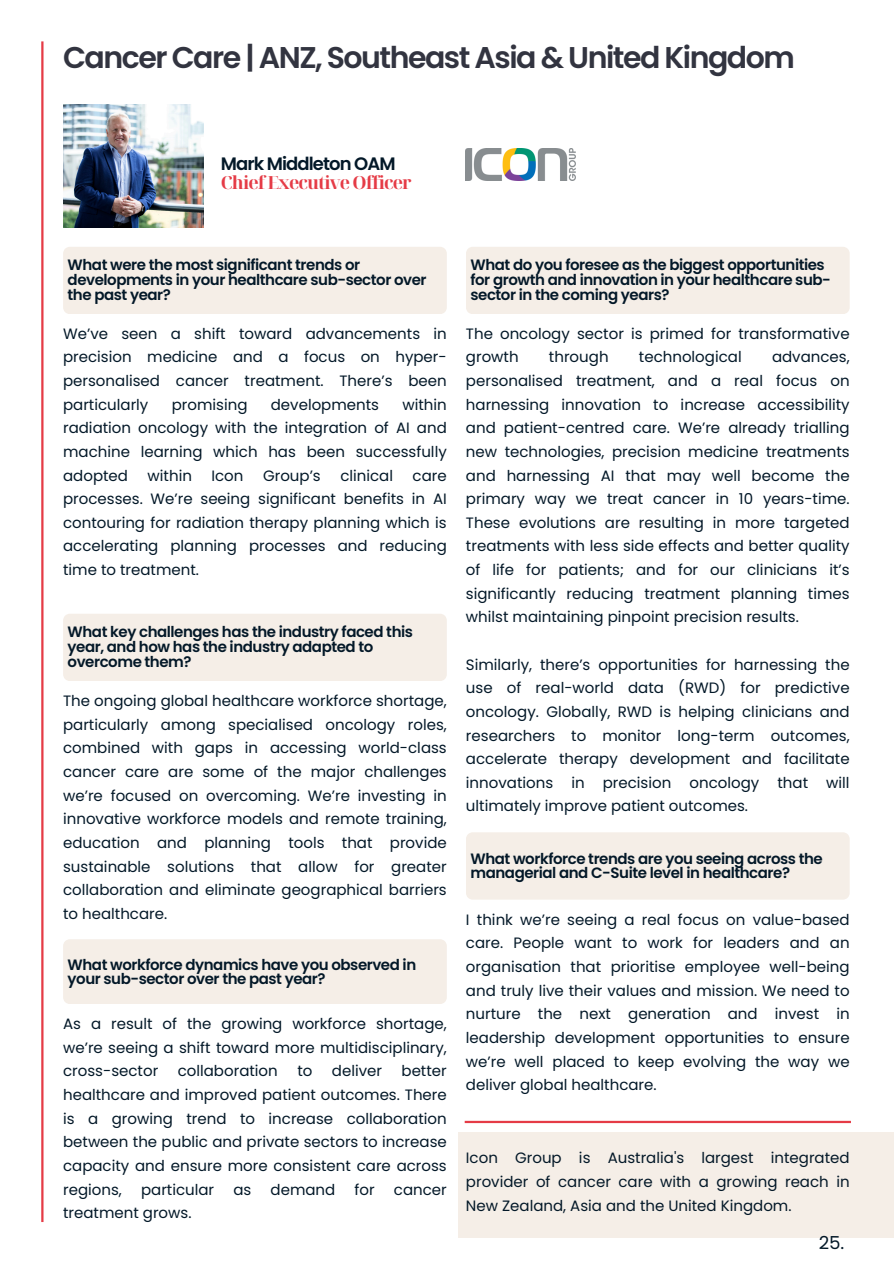
<style>
.page{position:relative;width:894px;height:1264px;background:#fff}
.page>*{position:absolute;margin:0;border:0;box-sizing:border-box;transform-origin:0 0}
.t1{font:600 30px "Poppins";letter-spacing:-.05em;color:#323440}
.t2{font:700 18px/19.2px "Noto Serif Display";letter-spacing:-.05em;color:#e53b46}
.t3{font:15px/23.7px "Poppins";color:#031828;text-align:justify}
.t4{font:600 15px/14.7px "Poppins";letter-spacing:-.03em;color:#031828}
.s1{font-family:"Poppins";font-weight:600;color:#031828}
</style>
<div class="page">
<hr style="left:41px;top:41px;width:2px;height:1180px;background:#e53b46">
<img style="left:63px;top:105px;width:141px;height:122px">
<div style="left:63px;top:247px;width:383px;height:67px;background:#f5eee7"></div>
<div style="left:63px;top:614px;width:383px;height:67px;background:#f5eee7"></div>
<div style="left:63px;top:939px;width:383px;height:65px;background:#f5eee7"></div>
<div style="left:466px;top:247px;width:383px;height:67px;background:#f5eee7"></div>
<div style="left:466px;top:832px;width:383px;height:67px;background:#f5eee7"></div>
<img style="left:466px;top:148px;width:109px;height:33px">
<div style="left:457px;top:1132px;width:436px;height:105px;background:#f5eee7"></div>
<hr style="left:464px;top:1120px;width:386px;height:3px;background:#e53b46">
<svg style="left:819px;top:1237px;width:24px;height:1px"></svg>
<p class="t1" style="left:63px;top:37px;width:733px">Cancer Care | ANZ, Southeast Asia &amp; United Kingdom</p>
<h4 class="t2" style="left:221px;top:153px;width:192px"><span class="s1">Mark Middleton OAM<br></span>Chief Executive Officer</h4>
<p class="t4" style="left:68px;top:258px;width:360px">What were the most significant trends or developments in your healthcare sub-sector over the past year?</p>
<h4 class="t3" style="left:63px;top:321px;width:385px">We’ve seen a shift toward advancements in precision medicine and a focus on hyper&shy;personalised cancer treatment. There’s been particularly</h4>
<h4 class="t3" style="left:63px;top:392px;width:385px;text-indent:339px">within radiation oncology with the integration of AI and machine learning which has been successfully adopted</h4>
<h4 class="t3" style="left:172px;top:392px;width:77px">promising</h4>
<h4 class="t3" style="left:271px;top:392px;width:110px">developments</h4>
<h4 class="t3" style="left:147px;top:463px;width:46px">within</h4>
<h4 class="t3" style="left:211px;top:463px;width:33px">Icon</h4>
<h4 class="t3" style="left:263px;top:463px;width:59px">Group’s</h4>
<h4 class="t3" style="left:340px;top:463px;width:54px">clinical</h4>
<h4 class="t3" style="left:63px;top:463px;width:385px;text-indent:349px">care processes. We’re seeing significant benefits in AI contouring for radiation therapy planning which is accelerating planning processes and reducing time to treatment.</h4>
<h1 class="t4" style="left:68px;top:624px;width:347px">What key challenges has the industry faced this year, and how has the industry adapted to overcome them?</h1>
<p class="t3" style="left:63px;top:689px;width:385px">The ongoing global healthcare workforce shortage, particularly among specialised oncology roles, combined with gaps in accessing world-class cancer care are some of the major challenges we’re focused on overcoming. We’re investing in innovative workforce models and remote training, education and planning tools that provide sustainable solutions that allow for greater collaboration and eliminate geographical barriers to healthcare.</p>
<p class="t4" style="left:68px;top:957px;width:350px">What workforce dynamics have you observed in your sub-sector over the past year?</p>
<p class="t3" style="left:63px;top:1012px;width:385px">As a result of the growing workforce shortage, we’re seeing a shift toward more multidisciplinary, cross-sector</p>
<p class="t3" style="left:178px;top:1059px;width:102px">collaboration</p>
<p class="t3" style="left:297px;top:1059px;width:17px">to</p>
<p class="t3" style="left:332px;top:1059px;width:52px">deliver</p>
<p class="t3" style="left:63px;top:1059px;width:385px;text-indent:338px">better healthcare and improved patient outcomes. There is a growing trend to increase collaboration between the public and private sectors to increase capacity and ensure more consistent care across regions,</p>
<p class="t3" style="left:141px;top:1177px;width:75px">particular</p>
<p class="t3" style="left:233px;top:1177px;width:19px">as</p>
<p class="t3" style="left:270px;top:1177px;width:66px">demand</p>
<p class="t3" style="left:354px;top:1177px;width:22px">for</p>
<p class="t3" style="left:394px;top:1177px;width:54px">cancer</p>
<p class="t3" style="left:63px;top:1201px;width:130px">treatment grows.</p>
<h2 class="t4" style="left:470px;top:258px;width:362px">What do you foresee as the biggest opportunities for growth and innovation in your healthcare sub&shy;sector in the coming years?</h2>
<h4 class="t3" style="left:466px;top:321px;width:385px">The oncology sector is primed for transformative growth</h4>
<h4 class="t3" style="left:549px;top:345px;width:61px">through</h4>
<h4 class="t3" style="left:638px;top:345px;width:104px">technological</h4>
<h4 class="t3" style="left:466px;top:345px;width:385px;text-indent:306px">advances, personalised treatment, and a real focus on harnessing innovation to increase accessibility and patient-centred care. We’re already trialling new technologies, precision medicine treatments and harnessing AI that may well become the primary way we treat cancer in 10 years-time.<br>These evolutions are resulting in more targeted treatments with less side effects and better quality of life for patients; and for our clinicians it’s significantly reducing treatment planning times whilst maintaining pinpoint precision results.</h4>
<p class="t3" style="left:466px;top:652px;width:385px">Similarly, there’s opportunities for harnessing the use of real-world data (RWD) for predictive oncology. Globally, RWD is helping clinicians and researchers to monitor long-term outcomes, accelerate therapy development and facilitate innovations in precision oncology that will ultimately improve patient outcomes.</p>
<p class="t4" style="left:470px;top:851px;width:354px">What workforce trends are you seeing across the managerial and C-Suite level in healthcare?</p>
<h4 class="t3" style="left:466px;top:907px;width:385px">I think we’re seeing a real focus on value-based care. People want to work for leaders and an organisation that prioritise employee well-being and truly live their values and mission. We need to nurture the next generation and invest in leadership development opportunities to ensure we’re well placed to keep evolving the way we deliver global healthcare.</h4>
<h4 class="t3" style="left:466px;top:1145px;width:385px">Icon Group is Australia's largest integrated provider of cancer care with a growing reach in New Zealand, Asia and the United Kingdom.</h4>
</div>
